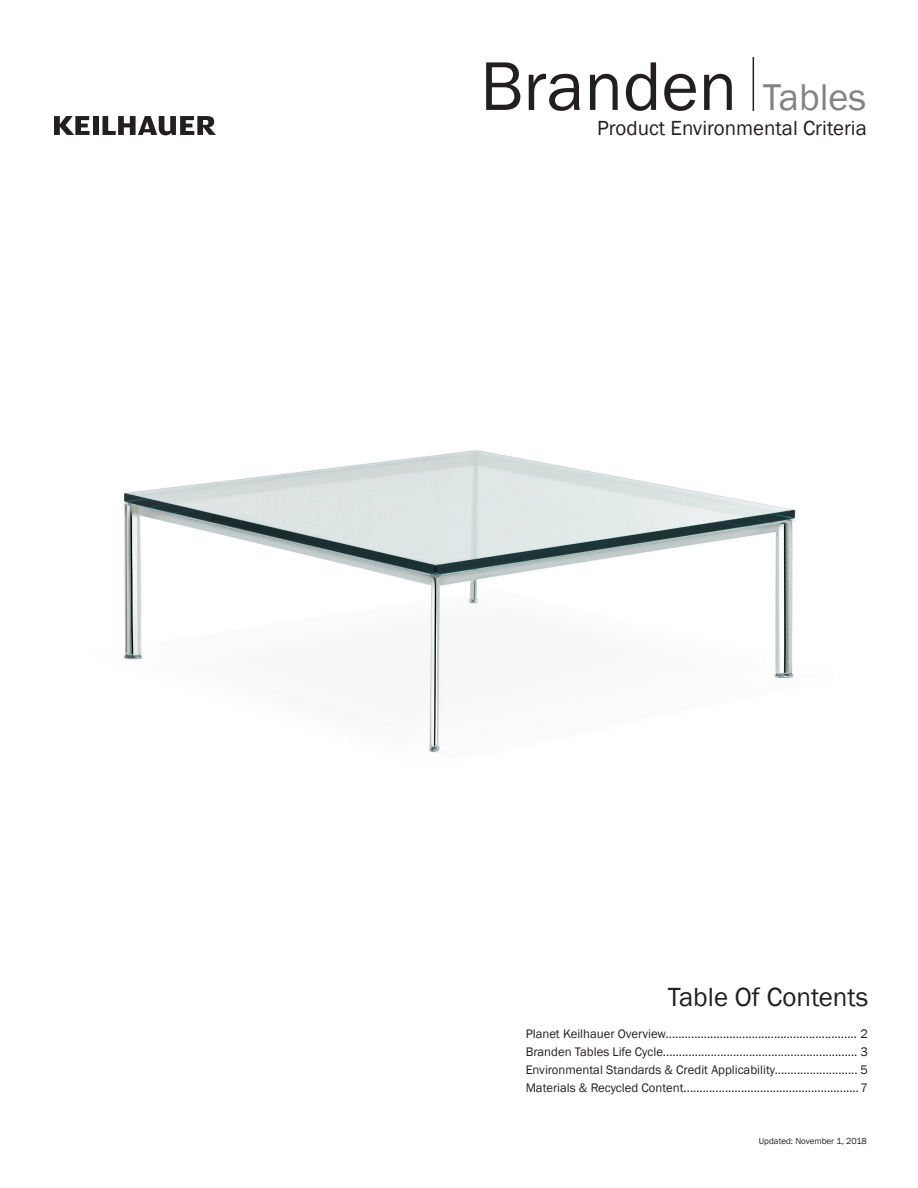
<style>
.page{position:relative;width:918px;height:1188px;background:#fff}
.page>*{position:absolute;margin:0;border:0;box-sizing:border-box;transform-origin:0 0}
.t1{font:71.25px "Franklin Gothic";color:#231f20}
.t2{font:38.4px "Franklin Gothic";color:#838386}
.Table_Of_Content{font:27px "Franklin Gothic";color:#231f20}
.t3{font:21px "Franklin Gothic";color:#231f20}
.Table_Of_Content-2{font:12.75px/18px "Franklin Gothic";color:#231f20;text-align:justify}
.Table_Of_Content-3{font:9px "Franklin Gothic";color:#231f20}
</style>
<div class="page">
<hr style="left:753px;top:57px;width:1px;height:54px;background:#231f20">
<svg style="left:54px;top:116px;width:36px;height:19px"></svg>
<div style="left:93px;top:116px;width:6px;height:19px;background:#231f20"></div>
<svg style="left:102px;top:116px;width:114px;height:19px"></svg>
<img style="left:123px;top:450px;width:673px;height:302px">
<p class="t1" style="left:480px;top:42px;width:259px">Branden</p>
<p class="t2" style="left:763px;top:73px;width:105px">Tables</p>
<p class="t3" style="left:597px;top:115px;width:271px">Product Environmental Criteria</p>
<p class="Table_Of_Content" style="left:668px;top:980px;width:202px">Table Of Contents</p>
<p class="Table_Of_Content-2" style="left:526px;top:1025px;width:344px">Planet Keilhauer Overview............................................................ 2<br>Branden Tables Life Cycle............................................................. 3<br>Environmental Standards &amp; Credit Applicability.......................... 5</p>
<p class="Table_Of_Content-2" style="left:526px;top:1079px;width:344px">Materials &amp; Recycled Content.......................................................7</p>
<p class="Table_Of_Content-3" style="left:759px;top:1136px;width:109px">Updated: November 1, 2018</p>
</div>
